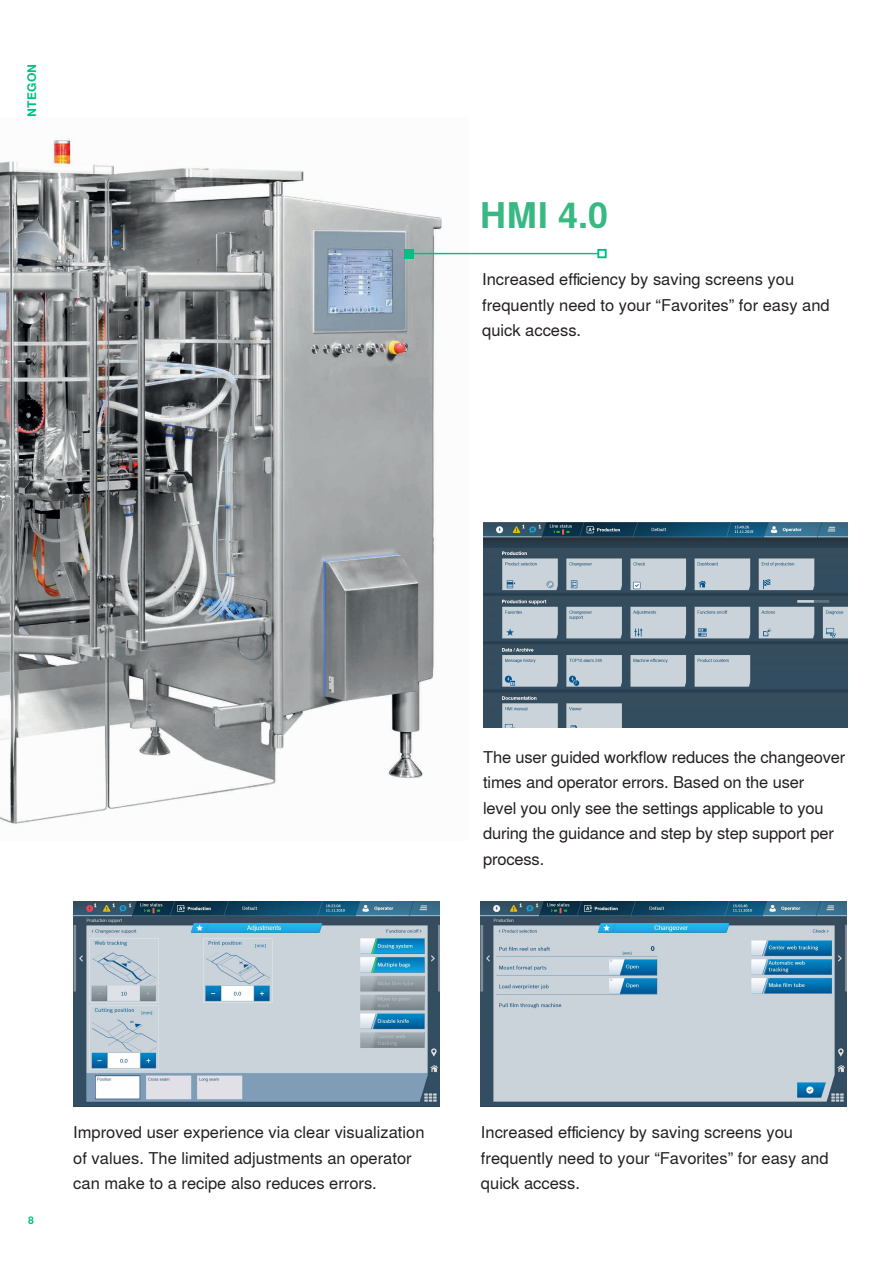
<style>
.page{position:relative;width:893px;height:1263px;background:#fff}
.page>*{position:absolute;margin:0;border:0;box-sizing:border-box;transform-origin:0 0}
.t1{font:700 36px "Syntegon";color:#38b983}
.Paragraph_Style_1{font:16.5px/25.5px "Syntegon";color:#231f20}
.t2{font:700 12px "Syntegon";letter-spacing:.025em;color:#00bf83}
.t3{font:700 10.5px "Syntegon";color:#00bf83}
</style>
<div class="page">
<img style="left:0;top:138px;width:468px;height:686px">
<img style="left:483px;top:523px;width:365px;height:205px">
<img style="left:73px;top:901px;width:366px;height:206px">
<img style="left:481px;top:901px;width:366px;height:206px">
<hr style="left:409px;top:253px;width:189px;height:1px;background:#00bf83">
<div style="left:404px;top:249px;width:9px;height:9px;background:#00bf83"></div>
<div style="left:597px;top:249px;width:10px;height:9px;border:2px solid #00bf83"></div>
<p class="t2" style="left:23px;top:133px;width:71px;rotate:-90deg">SYNTEGON</p>
<p class="t1" style="left:480px;top:189px;width:130px">HMI 4.0</p>
<p class="Paragraph_Style_1" style="left:482px;top:266px;width:349px">Increased efficiency by saving screens you frequently need to your “Favorites” for easy and quick access.</p>
<p class="Paragraph_Style_1" style="left:483px;top:743px;width:364px">The user guided workflow reduces the changeover times and operator errors. Based on the user<br>level you only see the settings applicable to you during the guidance and step by step support per process.</p>
<p class="t3" style="left:28px;top:1213px;width:7px">8</p>
<p class="Paragraph_Style_1" style="left:73px;top:1119px;width:353px">Improved user experience via clear visualization of values. The limited adjustments an operator can make to a recipe also reduces errors.</p>
<p class="Paragraph_Style_1" style="left:481px;top:1119px;width:349px">Increased efficiency by saving screens you frequently need to your “Favorites” for easy and quick access.</p>
</div>
